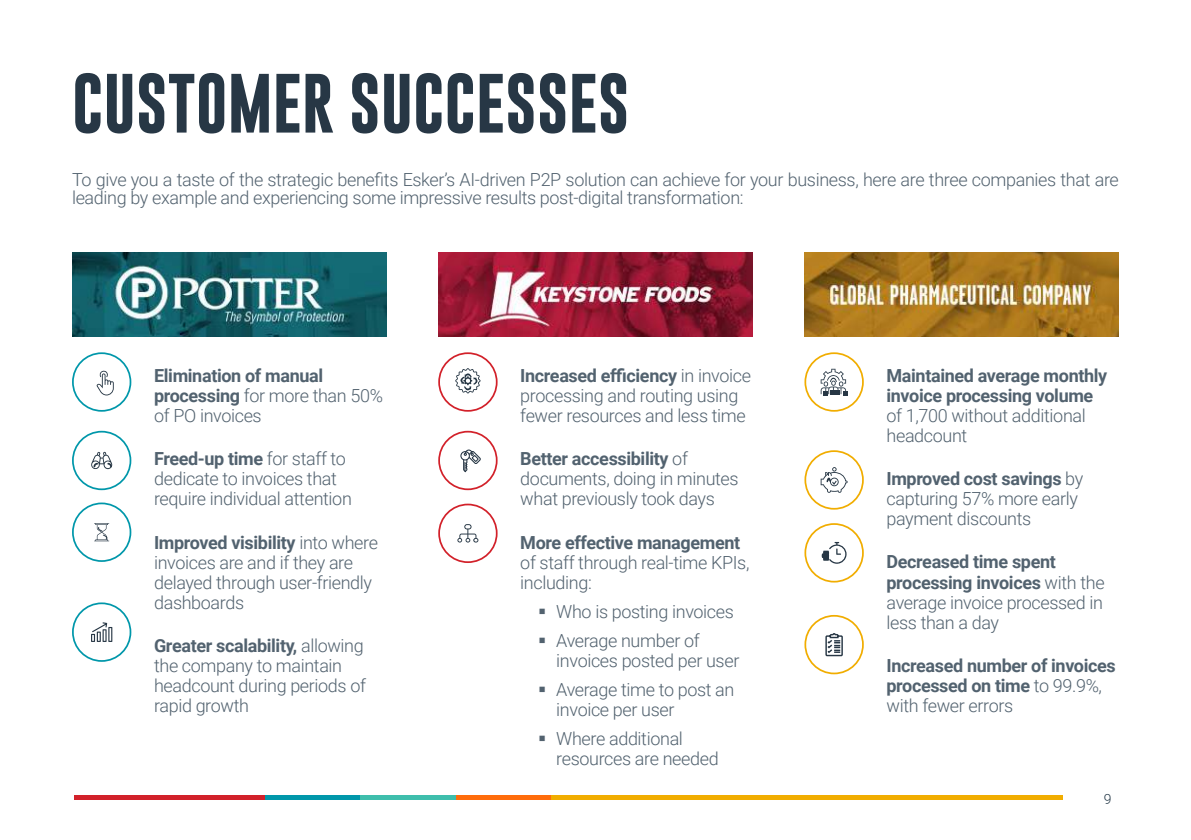
<style>
.page{position:relative;width:1191px;height:840px;background:#fff}
.page>*{position:absolute;margin:0;border:0;box-sizing:border-box;transform-origin:0 0}
.t1{font:700 60px "Gobold";color:#273745}
.t2{font:300 18px/20px "Roboto";letter-spacing:-.02em;color:#52626f}
.t3{font:700 18px/20px "Roboto";letter-spacing:-.02em;color:#52626f}
.t4{font:300 14px "Roboto";color:#233746}
.s1{font-weight:300}
.s2{font-weight:700}
</style>
<div class="page">
<img style="left:438px;top:252px;width:314px;height:84px">
<img style="left:804px;top:252px;width:315px;height:84px">
<img style="left:72px;top:252px;width:314px;height:84px">
<svg style="left:825px;top:633px;width:18px;height:23px"></svg>
<div style="left:804px;top:614px;width:59px;height:60px;border:2px solid #f1ad00;border-radius:50%"></div>
<div style="left:72px;top:352px;width:59px;height:59px;border:2px solid #0097aa;border-radius:50%"></div>
<svg style="left:96px;top:370px;width:18px;height:25px"></svg>
<div style="left:72px;top:430px;width:59px;height:60px;border:2px solid #0097aa;border-radius:50%"></div>
<svg style="left:91px;top:451px;width:21px;height:18px"></svg>
<div style="left:72px;top:602px;width:59px;height:59px;border:2px solid #0097aa;border-radius:50%"></div>
<svg style="left:91px;top:622px;width:21px;height:19px"></svg>
<div style="left:72px;top:502px;width:59px;height:59px;border:2px solid #0097aa;border-radius:50%"></div>
<svg style="left:94px;top:523px;width:15px;height:18px"></svg>
<div style="left:438px;top:503px;width:59px;height:59px;border:2px solid #d2212a;border-radius:50%"></div>
<svg style="left:457px;top:524px;width:21px;height:18px"></svg>
<div style="left:438px;top:430px;width:59px;height:60px;border:2px solid #d2212a;border-radius:50%"></div>
<svg style="left:460px;top:449px;width:21px;height:24px"></svg>
<div style="left:438px;top:352px;width:59px;height:59px;border:2px solid #d2212a;border-radius:50%"></div>
<svg style="left:455px;top:368px;width:25px;height:25px"></svg>
<div style="left:804px;top:352px;width:59px;height:59px;border:2px solid #f1ad00;border-radius:50%"></div>
<svg style="left:820px;top:368px;width:27px;height:27px"></svg>
<div style="left:804px;top:450px;width:59px;height:59px;border:2px solid #f1ad00;border-radius:50%"></div>
<svg style="left:820px;top:467px;width:27px;height:25px"></svg>
<div style="left:804px;top:523px;width:59px;height:59px;border:2px solid #f1ad00;border-radius:50%"></div>
<svg style="left:821px;top:541px;width:25px;height:22px"></svg>
<hr style="left:74px;top:795px;width:96px;height:4px;background:#d2212a">
<hr style="left:169px;top:795px;width:96px;height:4px;background:#d2212a">
<hr style="left:265px;top:795px;width:96px;height:4px;background:#0097aa">
<hr style="left:361px;top:795px;width:95px;height:4px;background:#3ebeac">
<hr style="left:456px;top:795px;width:96px;height:4px;background:#ff6c0b">
<hr style="left:551px;top:795px;width:511px;height:4px;background:#f1ad00">
<h1 class="t1" style="left:72px;top:76px;width:559px">CUSTOMER SUCCESSES</h1>
<p class="t2" style="left:72px;top:170px;width:1048px;line-height:18.2px">To give you a taste of the strategic benefits Esker’s AI-driven P2P solution can achieve for your business, here are three companies that are leading by example and experiencing some impressive results post-digital transformation:</p>
<p class="t3" style="left:154px;top:365px;width:230px">Elimination of manual processing <span class="s1">for more than 50% of PO invoices</span></p>
<p class="t2" style="left:154px;top:450px;width:199px"><span class="s2">Freed-up time</span> for staff to dedicate to invoices that require individual attention</p>
<p class="t2" style="left:154px;top:533px;width:225px"><span class="s2">Improved visibility</span> into where invoices are and if they are delayed through user-friendly dashboards</p>
<p class="t2" style="left:154px;top:636px;width:213px"><span class="s2">Greater scalability,</span> allowing the company to maintain headcount during periods of rapid growth</p>
<p class="t2" style="left:520px;top:367px;width:232px"><span class="s2">Increased efficiency</span> in invoice processing and routing using fewer resources and less time</p>
<p class="t2" style="left:520px;top:450px;width:220px"><span class="s2">Better accessibility</span> of documents, doing in minutes what previously took days</p>
<p class="t3" style="left:520px;top:531px;width:221px">More effective management</p>
<p class="t2" style="left:520px;top:551px;width:231px">of staff through real-time KPIs, including:</p>
<p class="t2" style="left:556px;top:597px;width:179px;line-height:29px">Who is posting invoices<br>Average number of</p>
<p class="t2" style="left:556px;top:646px;width:185px;line-height:29px">invoices posted per user<br>Average time to post an</p>
<p class="t2" style="left:556px;top:695px;width:128px;line-height:29px">invoice per user<br>Where additional</p>
<p class="t2" style="left:556px;top:749px;width:164px">resources are needed</p>
<p class="t3" style="left:886px;top:365px;width:222px">Maintained average monthly invoice processing volume</p>
<p class="t2" style="left:886px;top:407px;width:201px">of 1,700 without additional headcount</p>
<p class="t2" style="left:886px;top:470px;width:198px"><span class="s2">Improved cost savings</span> by capturing 57% more early payment discounts</p>
<p class="t2" style="left:886px;top:553px;width:220px"><span class="s2">Decreased time spent processing invoices</span> with the average invoice processed in less than a day</p>
<p class="t3" style="left:886px;top:654px;width:231px">Increased number of invoices processed on time <span class="s1">to 99.9%, with fewer errors</span></p>
<p class="t4" style="left:1103px;top:792px;width:9px">9</p>
</div>
